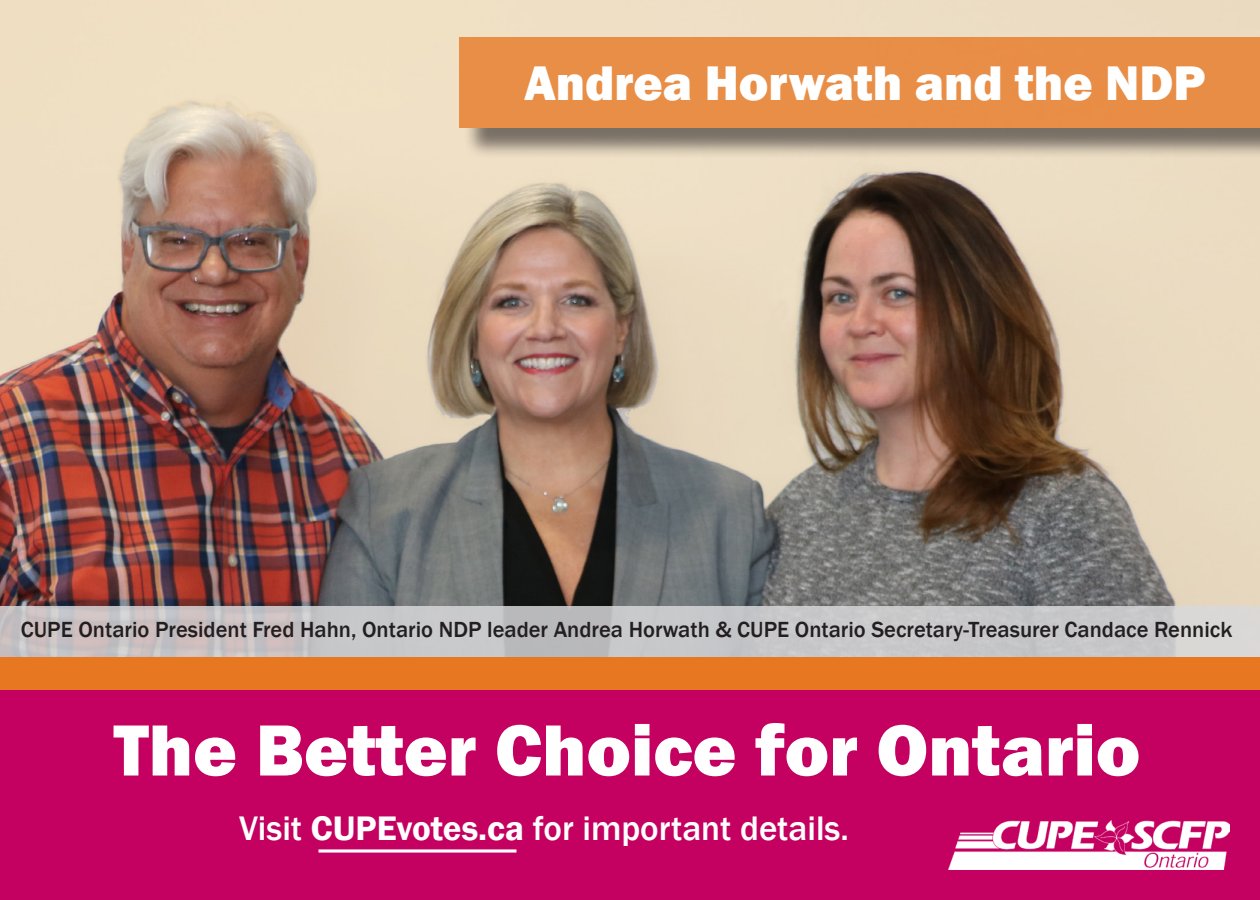
<style>
.page{position:relative;width:1260px;height:900px;background:#fff}
.page>*{position:absolute;margin:0;border:0;box-sizing:border-box;transform-origin:0 0}
.t1{font:800 75px "Franklin Gothic";color:#fff}
.t2{font:800 50px "Franklin Gothic";color:#fff}
.t3{font:500 35px "Franklin Gothic";color:#fff}
.t4{font:500 22.5px "Franklin Gothic";color:#231f20}
.s1{font-weight:600}
</style>
<div class="page">
<img style="left:0;top:0;width:1260px;height:606px">
<div style="left:0;top:657px;width:1260px;height:243px;background:#c40160"></div>
<div style="left:0;top:657px;width:1260px;height:33px;background:#e87722"></div>
<div style="left:463px;top:41px;width:797px;height:118px;background:#231f20;opacity:.75"></div>
<div style="left:459px;top:37px;width:801px;height:91px;background:#e98e46"></div>
<svg style="left:319px;top:849px;width:197px;height:4px"></svg>
<svg style="left:0;top:606px;width:1260px;height:51px;background:#c7c5c7"></svg>
<img style="left:948px;top:820px;width:282px;height:50px">
<p class="t2" style="left:524px;top:50px;width:683px">Andrea Horwath and the NDP</p>
<p class="t4" style="left:21px;top:616px;width:1213px">CUPE Ontario President Fred Hahn, Ontario NDP leader Andrea Horwath &amp; CUPE Ontario Secretary-Treasurer Candace Rennick</p>
<p class="t1" style="left:114px;top:702px;width:1028px">The Better Choice for Ontario</p>
<p class="t3" style="left:239px;top:806px;width:611px">Visit <span class="s1">CUPEvotes.ca</span> for important details.</p>
</div>
